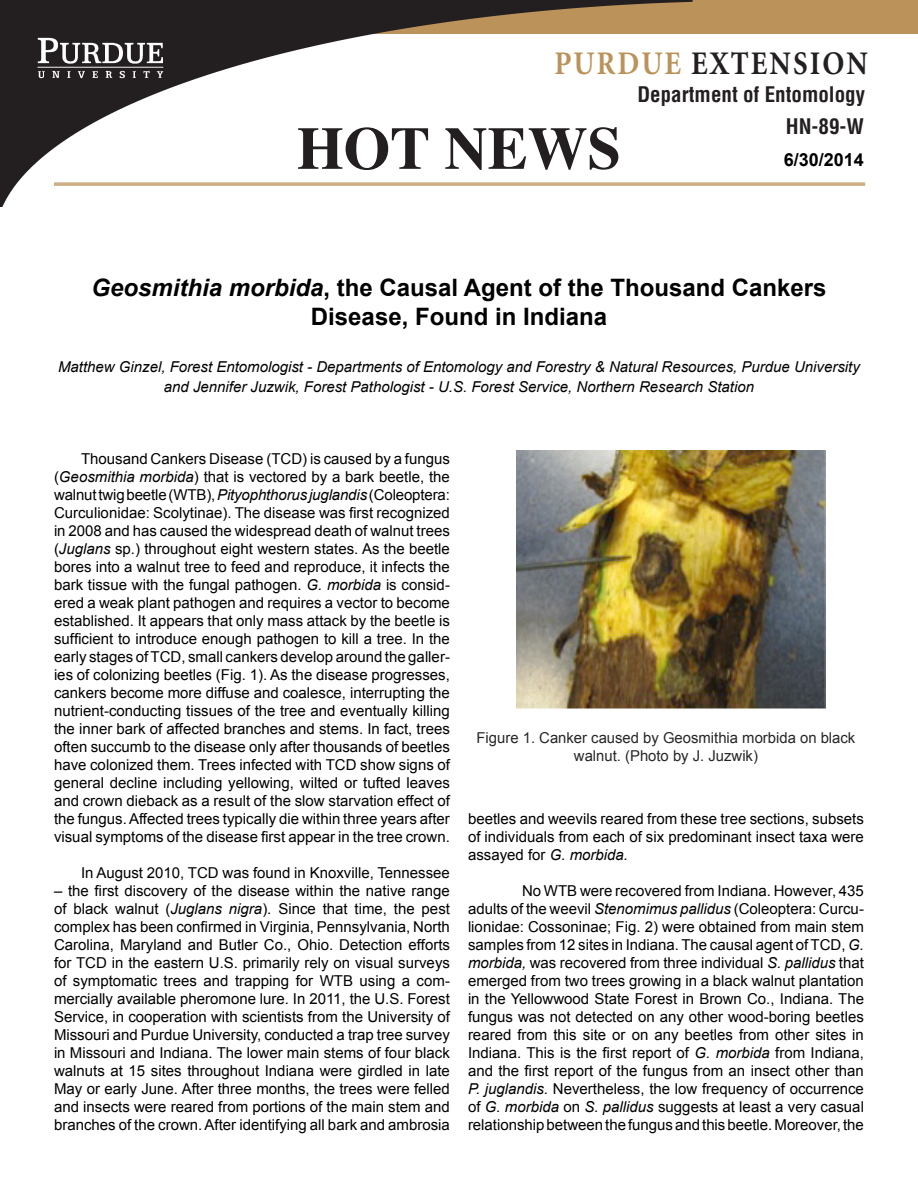
<style>
.page{position:relative;width:918px;height:1188px;background:#fff}
.page>*{position:absolute;margin:0;border:0;box-sizing:border-box;transform-origin:0 0}
.t1{font:700 60px "Times";color:#231f20}
.Heading_2{font:700 33px "Minion";letter-spacing:.07em;color:#231f20;scale:.89 1}
.t2{font:700 24px/28.8px "Arial";color:#000;text-align:center}
.t3{font:700 condensed 21px "Helvetica";color:#231f20}
.t4{font:700 18px "Arial";color:#000}
.t5{font:15px/18px "Arial";color:#000;text-align:justify}
.t6{font:italic 15px "Arial";color:#000}
.t7{font:15px/18px "Arial";color:#262626;text-align:center}
.s1{color:#bb935a}
.s2{font-style:italic}
</style>
<div class="page">
<div style="left:236px;top:1px;width:682px;height:33px;background:#bb935a"></div>
<img style="left:0;top:0;width:700px;height:206px">
<img style="left:32px;top:33px;width:137px;height:50px">
<hr style="left:54px;top:183px;width:811px;height:1px;background:#bb935a">
<hr style="left:54px;top:184px;width:811px;height:1px;background:#bb935a">
<hr style="left:54px;top:185px;width:811px;height:1px;background:#bb935a">
<img style="left:516px;top:450px;width:309px;height:260px">
<p class="Heading_2" style="left:554px;top:46px;width:354px"><span class="s1">PURDUE</span> EXTENSION</p>
<p class="t1" style="left:297px;top:91px;width:326px">HOT NEWS</p>
<p class="t3" style="left:638px;top:81px;width:229px">Department of Entomology</p>
<p class="t3" style="left:786px;top:113px;width:80px">HN-89-W</p>
<p class="t4" style="left:784px;top:148px;width:82px">6/30/2014</p>
<p class="t2" style="left:91px;top:274px;width:737px"><span class="s2">Geosmithia morbida</span>, the Causal Agent of the Thousand Cankers<br>Disease, Found in Indiana</p>
<p class="t6" style="left:58px;top:357px;width:803px">Matthew Ginzel, Forest Entomologist - Departments of Entomology and Forestry &amp; Natural Resources, Purdue University</p>
<p class="t6" style="left:164px;top:377px;width:592px">and Jennifer Juzwik, Forest Pathologist - U.S. Forest Service, Northern Research Station</p>
<p class="t5" style="left:54px;top:450px;width:398px;text-indent:27px">Thousand Cankers Disease (TCD) is caused by a fungus (<span class="s2">Geosmithia morbida</span>) that is vectored by a bark beetle, the walnut twig beetle (WTB), <span class="s2">Pityophthorus juglandis</span> (Coleoptera:<br>Curculionidae: Scolytinae). The disease was first recognized in 2008 and has caused the widespread death of walnut trees (<span class="s2">Juglans</span> sp.) throughout eight western states. As the beetle bores into a walnut tree to feed and reproduce, it infects the bark tissue with the fungal pathogen. <span class="s2">G. morbida</span> is consid&shy;ered a weak plant pathogen and requires a vector to become established. It appears that only mass attack by the beetle is sufficient to introduce enough pathogen to kill a tree. In the early stages of TCD, small cankers develop around the galler&shy;ies of colonizing beetles (Fig. 1). As the disease progresses, cankers become more diffuse and coalesce, interrupting the nutrient-conducting tissues of the tree and eventually killing the inner bark of affected branches and stems. In fact, trees often succumb to the disease only after thousands of beetles have colonized them. Trees infected with TCD show signs of general decline including yellowing, wilted or tufted leaves and crown dieback as a result of the slow starvation effect of the fungus. Affected trees typically die within three years after visual symptoms of the disease first appear in the tree crown.</p>
<p class="t5" style="left:81px;top:864px;width:371px">In August 2010, TCD was found in Knoxville, Tennessee</p>
<p class="t5" style="left:54px;top:882px;width:398px">– the first discovery of the disease within the native range of black walnut (<span class="s2">Juglans nigra</span>). Since that time, the pest complex has been confirmed in Virginia, Pennsylvania, North Carolina, Maryland and Butler Co., Ohio. Detection efforts for TCD in the eastern U.S. primarily rely on visual surveys of symptomatic trees and trapping for WTB using a com&shy;mercially available pheromone lure. In 2011, the U.S. Forest Service, in cooperation with scientists from the University of Missouri and Purdue University, conducted a trap tree survey in Missouri and Indiana. The lower main stems of four black walnuts at 15 sites throughout Indiana were girdled in late May or early June. After three months, the trees were felled and insects were reared from portions of the main stem and branches of the crown. After identifying all bark and ambrosia</p>
<p class="t7" style="left:477px;top:729px;width:380px">Figure 1. Canker caused by Geosmithia morbida on black walnut. (Photo by J. Juzwik)</p>
<p class="t5" style="left:468px;top:810px;width:397px">beetles and weevils reared from these tree sections, subsets of individuals from each of six predominant insect taxa were assayed for <span class="s2">G. morbida.</span></p>
<p class="t5" style="left:468px;top:882px;width:398px;text-indent:54px">No WTB were recovered from Indiana. However, 435 adults of the weevil <span class="s2">Stenomimus pallidus</span> (Coleoptera: Curcu&shy;lionidae: Cossoninae; Fig. 2) were obtained from main stem samples from 12 sites in Indiana. The causal agent of TCD, <span class="s2">G. morbida,</span> was recovered from three individual <span class="s2">S. pallidus</span> that emerged from two trees growing in a black walnut plantation in the Yellowwood State Forest in Brown Co., Indiana. The fungus was not detected on any other wood-boring beetles reared from this site or on any beetles from other sites in Indiana. This is the first report of <span class="s2">G. morbida</span> from Indiana, and the first report of the fungus from an insect other than <span class="s2">P. juglandis.</span> Nevertheless, the low frequency of occurrence of <span class="s2">G. morbida</span> on <span class="s2">S. pallidus</span> suggests at least a very casual relationship between the fungus and this beetle. Moreover, the</p>
</div>
